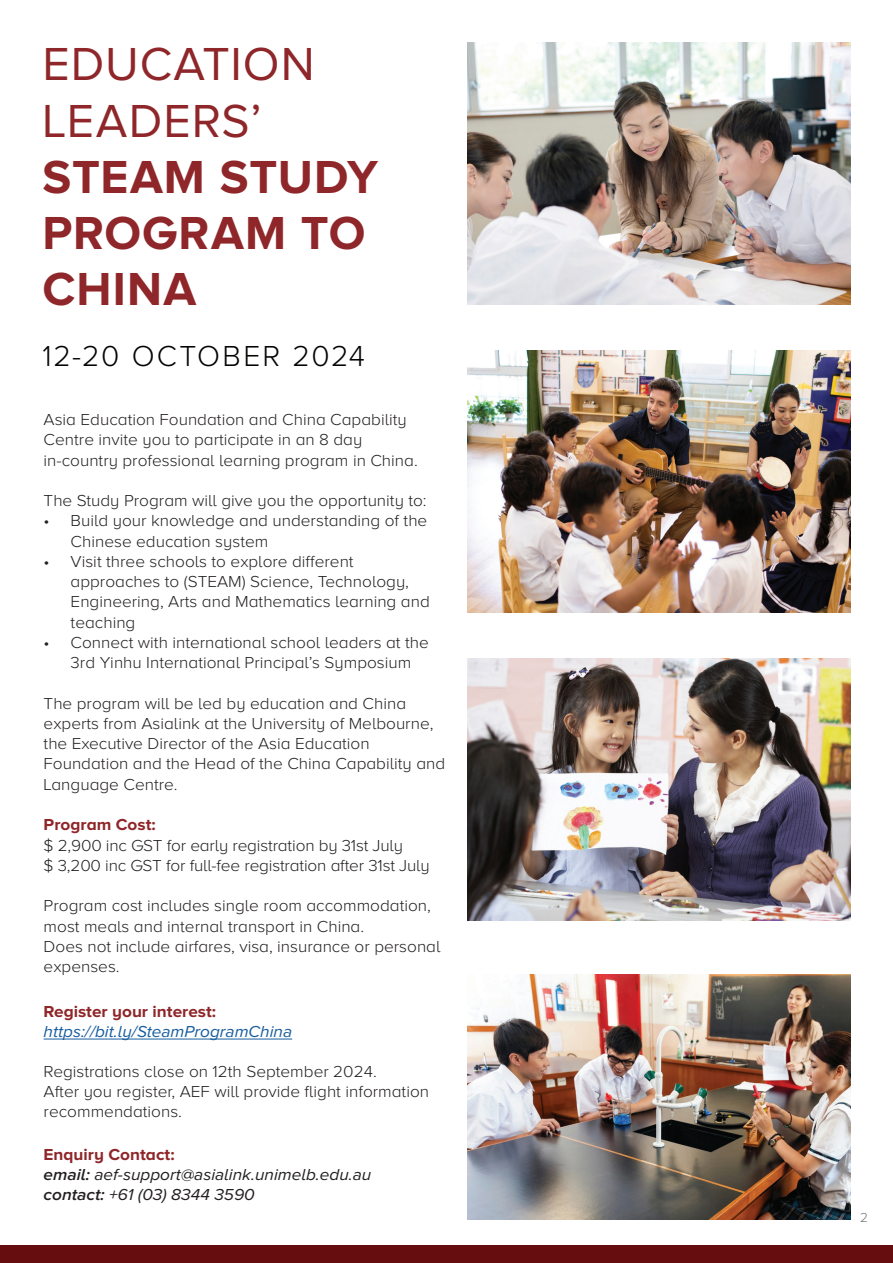
<style>
.page{position:relative;width:893px;height:1263px;background:#fff}
.page>*{position:absolute;margin:0;border:0;box-sizing:border-box;transform-origin:0 0}
.t1{font:700 48px/56.1px "Proxima Nova A";letter-spacing:.02em;color:#8f2629}
.t2{font:48px/56.1px "Proxima Nova A";letter-spacing:.02em;color:#8f2629}
.t3{font:300 30px "Proxima Nova A";letter-spacing:.06em;color:#040503}
.t4{font:300 16.5px/20.2px "Proxima Nova A";color:#231f20;scale:1.04 1}
.t5{font:italic 16.5px/20.2px "Proxima Nova A";color:#231f20;scale:1.04 1}
.t6{font:700 16.5px "Proxima Nova A";color:#8f2629;scale:1.04 1}
.t7{font:italic 16.5px "Proxima Nova A";color:#175d9e;scale:1.04 1}
.t8{font:300 13.5px "Proxima Nova A";color:#737473}
.s1{font-weight:700;font-style:normal;color:#8f2629}
.s2{font-weight:600}
</style>
<div class="page">
<hr style="left:44px;top:1039px;width:248px;height:1px;background:#175d9e">
<img style="left:468px;top:350px;width:382px;height:262px">
<img style="left:468px;top:43px;width:382px;height:262px">
<img style="left:468px;top:658px;width:382px;height:262px">
<img style="left:468px;top:974px;width:382px;height:246px">
<div style="left:0;top:1245px;width:893px;height:18px;background:#660d10"></div>
<h1 class="t2" style="left:43px;top:36px;width:274px">EDUCATION<br>LEADERS’</h1>
<h1 class="t1" style="left:43px;top:148px;width:337px">STEAM STUDY<br>PROGRAM TO<br>CHINA</h1>
<h2 class="t3" style="left:43px;top:340px;width:324px">12-20 OCTOBER 2024</h2>
<p class="t4" style="left:44px;top:409px;width:361px">Asia Education Foundation and China Capability<br>Centre invite you to participate in an 8 day in-country professional learning program in China.</p>
<p class="t4" style="left:44px;top:490px;width:370px">The Study Program will give you the opportunity to:</p>
<p class="t4" style="left:71px;top:511px;width:345px;text-indent:-27px">• Build your knowledge and understanding of the<br>Chinese education system</p>
<p class="t4" style="left:71px;top:551px;width:347px;text-indent:-27px">• Visit three schools to explore different approaches to (STEAM) Science, Technology, Engineering, Arts and Mathematics learning and teaching</p>
<p class="t4" style="left:44px;top:632px;width:372px;text-align:center">• Connect with international school leaders at the<br>3rd Yinhu International Principal’s Symposium</p>
<p class="t4" style="left:44px;top:693px;width:388px">The program will be led by education and China experts from Asialink at the University of Melbourne, the Executive Director of the Asia Education Foundation and the Head of the China Capability and Language Centre.</p>
<p class="t6" style="left:44px;top:815px;width:109px">Program Cost:</p>
<p class="t4" style="left:44px;top:835px;width:373px">$ 2,900 inc GST for early registration by 31st July<br>$ 3,200 inc GST for full-fee registration after 31st July</p>
<p class="t4" style="left:44px;top:895px;width:383px">Program cost includes single room accommodation, most meals and internal transport in China.<br>Does not include airfares, visa, insurance or personal expenses.</p>
<p class="t6" style="left:44px;top:1002px;width:167px">Register your interest:</p>
<p class="t7" style="left:44px;top:1022px;width:240px">https://bit.ly/SteamProgramChina</p>
<p class="t4" style="left:44px;top:1061px;width:372px">Registrations close on 12th September 2024.<br>After you register, AEF will provide flight information recommendations.</p>
<p class="t5" style="left:44px;top:1144px;width:317px"><span class="s1">Enquiry Contact:<br></span><span class="s2">email:</span> aef-support@asialink.unimelb.edu.au <span class="s2">contact:</span> +61 (03) 8344 3590</p>
<p class="t8" style="left:860px;top:1210px;width:9px">2</p>
</div>
